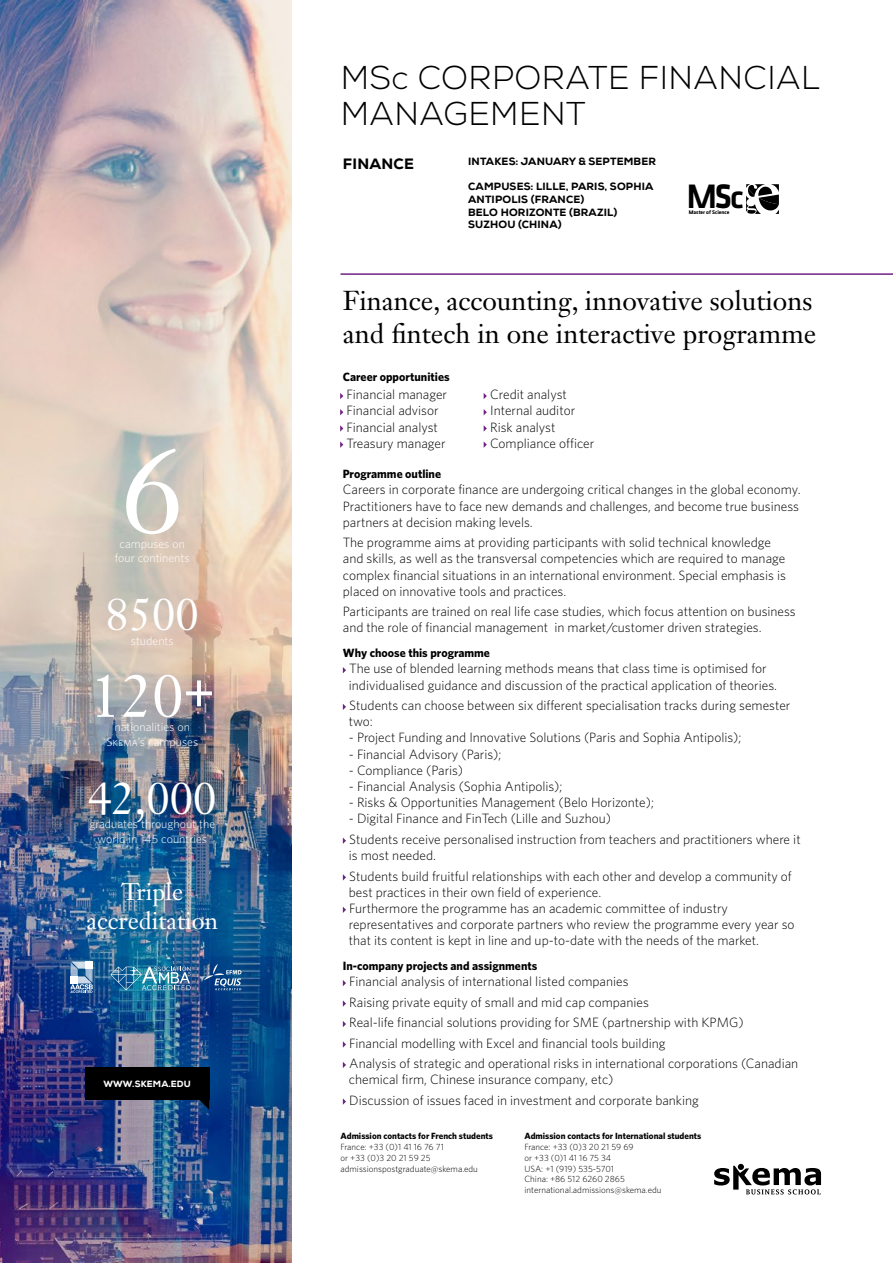
<style>
.page{position:relative;width:893px;height:1263px;background:#fff}
.page>*{position:absolute;margin:0;border:0;box-sizing:border-box;transform-origin:0 0}
.t1{font:120px "Janson Text LT Std";color:#fff}
.t2{font:60px "Janson Text LT Std";color:#fff}
.t3{font:45px "Janson Text LT Std";color:#fff}
.t4{font:500 35.25px "Klavika CH";color:#000}
.t5{font:300 33px/36px "Nexa";letter-spacing:.015em;color:#000}
.t6{font:27px/32.4px "Janson Text LT Std";color:#000}
.t7{font:24px/28.8px "Janson Text LT Std";color:#fff;text-align:center}
.t8{font:800 15px "Nexa";letter-spacing:.015em;color:#000}
.t9{font:300 13.5px/16.2px "Whitney HTF";color:#000}
.t10{font:300 12px/14.4px "Whitney HTF";color:#fff;text-align:center}
.t11{font:700 12px "Whitney HTF";color:#000}
.t12{font:800 10.5px/12.6px "Nexa";letter-spacing:.015em;color:#000}
.t13{font:300 9px/10.8px "Whitney HTF";color:#000}
.t14{font:700 9px "Whitney HTF";color:#000}
.t15{font:300 9px "Whitney HTF";color:#fff}
.t16{font:800 9px "Nexa";letter-spacing:.015em;color:#fff}
.t17{font:700 5.4px "Klavika CH";color:#000}
.s1{font-family:"Whitney HTF Light SC";font-weight:400}
.s2{font-weight:700}
.s3{font-size:33.6px}
</style>
<div class="page">
<svg style="left:343px;top:667px;width:3px;height:6px"></svg>
<svg style="left:343px;top:704px;width:3px;height:6px"></svg>
<svg style="left:343px;top:837px;width:3px;height:7px"></svg>
<svg style="left:343px;top:874px;width:3px;height:6px"></svg>
<svg style="left:343px;top:907px;width:3px;height:6px"></svg>
<svg style="left:343px;top:980px;width:3px;height:6px"></svg>
<svg style="left:343px;top:1000px;width:3px;height:7px"></svg>
<svg style="left:343px;top:1021px;width:3px;height:6px"></svg>
<svg style="left:343px;top:1041px;width:3px;height:7px"></svg>
<svg style="left:343px;top:1062px;width:3px;height:6px"></svg>
<svg style="left:343px;top:1098px;width:3px;height:7px"></svg>
<svg style="left:340px;top:393px;width:3px;height:6px"></svg>
<svg style="left:340px;top:409px;width:3px;height:6px"></svg>
<svg style="left:340px;top:425px;width:3px;height:7px"></svg>
<svg style="left:340px;top:441px;width:3px;height:7px"></svg>
<svg style="left:484px;top:393px;width:3px;height:6px"></svg>
<svg style="left:484px;top:409px;width:3px;height:6px"></svg>
<svg style="left:484px;top:425px;width:3px;height:6px"></svg>
<svg style="left:484px;top:442px;width:3px;height:6px"></svg>
<svg style="left:746px;top:184px;width:33px;height:30px"></svg>
<svg style="left:714px;top:1164px;width:107px;height:30px"></svg>
<img style="left:0;top:0;width:292px;height:1263px">
<hr style="left:340px;top:273px;width:553px;height:2px;background:#702283">
<svg style="left:204px;top:937px;width:37px;height:53px;background:#1e5b94"></svg>
<img style="left:110px;top:940px;width:81px;height:92px">
<svg style="left:70px;top:935px;width:23px;height:58px"></svg>
<div style="left:85px;top:1067px;width:124px;height:33px;background:#000"></div>
<svg style="left:194px;top:1100px;width:15px;height:10px"></svg>
<h1 class="t1" style="left:121px;top:415px;width:64px">6</h1>
<p class="t10" style="left:120px;top:536px;width:67px">campuses on</p>
<p class="t10" style="left:115px;top:550px;width:76px">four continents</p>
<h3 class="t3" style="left:106px;top:586px;width:95px">8500</h3>
<p class="t10" style="left:131px;top:633px;width:44px">students</p>
<h2 class="t2" style="left:90px;top:658px;width:126px">120+</h2>
<p class="t10" style="left:106px;top:720px;width:93px">nationalities on<br><span class="s1">Skema</span>’s campuses</p>
<h3 class="t3" style="left:88px;top:770px;width:130px">42,000</h3>
<p class="t10" style="left:89px;top:817px;width:127px">graduates throughout the world in 145 countries</p>
<h3 class="t7" style="left:87px;top:877px;width:133px">Triple accreditation</h3>
<p class="t15" style="left:94px;top:1073px;width:116px">Markets &amp; Investments (2018)</p>
<p class="t16" style="left:103px;top:1078px;width:89px">WWW.SKEMA.EDU</p>
<h3 class="t5" style="left:341px;top:61px;width:480px">MSc CORPORATE FINANCIAL<br>MANAGEMENT</h3>
<p class="t8" style="left:343px;top:154px;width:73px">FINANCE</p>
<p class="t12" style="left:468px;top:155px;width:189px">INTAKES: JANUARY &amp; SEPTEMBER</p>
<p class="t12" style="left:468px;top:180px;width:187px">CAMPUSES: LILLE, PARIS, SOPHIA<br>ANTIPOLIS (FRANCE)<br>BELO HORIZONTE (BRAZIL)<br>SUZHOU (CHINA)</p>
<h3 class="t4" style="left:687px;top:173px;width:59px">M<span class="s2">S</span><span class="s3">c</span></h3>
<p class="t17" style="left:689px;top:208px;width:42px">Master of Science</p>
<h3 class="t6" style="left:343px;top:284px;width:475px">Finance, accounting, innovative solutions and fintech in one interactive programme</h3>
<p class="t9" style="left:347px;top:386px;width:102px">Financial manager<br>Financial advisor<br>Financial analyst<br>Treasury manager</p>
<p class="t9" style="left:490px;top:386px;width:106px">Credit analyst<br>Internal auditor<br>Risk analyst<br>Compliance officer</p>
<p class="t11" style="left:343px;top:369px;width:108px">Career opportunities</p>
<p class="t11" style="left:343px;top:467px;width:100px">Programme outline</p>
<p class="t9" style="left:343px;top:481px;width:459px">Careers in corporate finance are undergoing critical changes in the global economy.<br>Practitioners have to face new demands and challenges, and become true business partners at decision making levels.</p>
<p class="t9" style="left:343px;top:534px;width:445px">The programme aims at providing participants with solid technical knowledge and skills, as well as the transversal competencies which are required to manage complex financial situations in an international environment. Special emphasis is placed on innovative tools and practices.</p>
<p class="t9" style="left:343px;top:603px;width:454px">Participants are trained on real life case studies, which focus attention on business and the role of financial management in market/customer driven strategies.</p>
<p class="t11" style="left:343px;top:646px;width:149px">Why choose this programme</p>
<p class="t9" style="left:349px;top:660px;width:430px">The use of blended learning methods means that class time is optimised for individualised guidance and discussion of the practical application of theories.</p>
<p class="t9" style="left:349px;top:697px;width:443px">Students can choose between six different specialisation tracks during semester two:</p>
<p class="t9" style="left:349px;top:729px;width:394px">- Project Funding and Innovative Solutions (Paris and Sophia Antipolis);</p>
<p class="t9" style="left:349px;top:746px;width:154px">- Financial Advisory (Paris);</p>
<p class="t9" style="left:349px;top:762px;width:116px">- Compliance (Paris)</p>
<p class="t9" style="left:349px;top:778px;width:215px">- Financial Analysis (Sophia Antipolis);</p>
<p class="t9" style="left:349px;top:794px;width:307px">- Risks &amp; Opportunities Management (Belo Horizonte);</p>
<p class="t9" style="left:349px;top:808px;width:453px;line-height:20.4px">- Digital Finance and FinTech (Lille and Suzhou)<br>Students receive personalised instruction from teachers and practitioners where it</p>
<p class="t9" style="left:349px;top:845px;width:444px;line-height:20.4px">is most needed.<br>Students build fruitful relationships with each other and develop a community of</p>
<p class="t9" style="left:349px;top:884px;width:447px">best practices in their own field of experience.<br>Furthermore the programme has an academic committee of industry representatives and corporate partners who review the programme every year so that its content is kept in line and up-to-date with the needs of the market.</p>
<p class="t11" style="left:343px;top:959px;width:196px">In-company projects and assignments</p>
<p class="t9" style="left:349px;top:971px;width:450px;line-height:20.4px">Financial analysis of international listed companies<br>Raising private equity of small and mid cap companies<br>Real-life financial solutions providing for SME (partnership with KPMG)<br>Financial modelling with Excel and financial tools building<br>Analysis of strategic and operational risks in international corporations (Canadian</p>
<p class="t9" style="left:349px;top:1069px;width:352px;line-height:20.4px">chemical firm, Chinese insurance company, etc)<br>Discussion of issues faced in investment and corporate banking</p>
<p class="t14" style="left:340px;top:1130px;width:154px">Admission contacts for French students</p>
<p class="t13" style="left:340px;top:1141px;width:139px">France: +33 (0)1 41 16 76 71<br>or +33 (0)3 20 21 59 25 admissionspostgraduate@skema.edu</p>
<p class="t14" style="left:524px;top:1130px;width:178px">Admission contacts for International students</p>
<p class="t13" style="left:524px;top:1141px;width:139px">France: +33 (0)3 20 21 59 69<br>or +33 (0)1 41 16 75 34<br>USA: +1 (919) 535-5701<br>China: +86 512 6260 2865 international.admissions@skema.edu</p>
</div>
